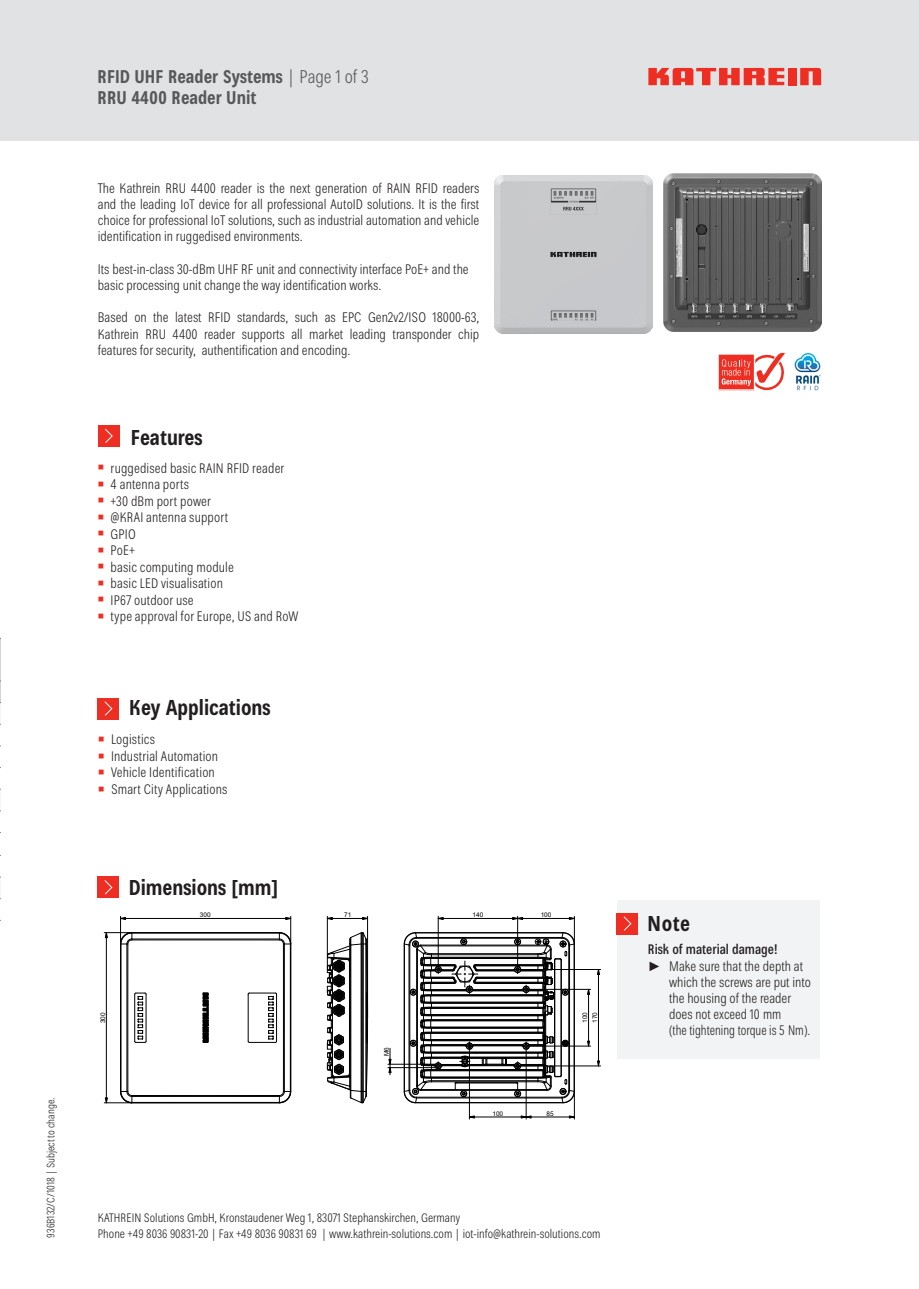
<style>
.page{position:relative;width:919px;height:1289px;background:#fff}
.page>*{position:absolute;margin:0;border:0;box-sizing:border-box;transform-origin:0 0}
._02_Subheadline_BCon{font:700 condensed 21px "Kathrein 77";color:#231f20}
.t1{font:700 condensed 18px/21px "Kathrein 77";color:#57585a}
.hk_Stand_9Pkt_Helv_F{font:300 condensed 13.5px/16.2px "Kathrein 47";color:#231f20;text-align:justify}
.hk_Stand_9Pkt_K{font:500 condensed 13.5px "Kathrein 67";color:#231f20}
.t2{font:300 condensed 12px/16.2px "Kathrein 47";color:#231f20}
.t3{font:300 condensed 10.5px "Kathrein 47";color:#231f20}
.t4{font:6.45px/9.9px "Arial";color:#000}
.s1{font-family:"Kathrein 47";font-weight:300}
.s2{font-family:"Arial";font-weight:700;font-stretch:normal;font-size:18px;color:#ee2e22}
.s3{font-family:"Arial";font-weight:400;font-stretch:normal}
</style>
<div class="page">
<div style="left:0;top:0;width:918px;height:140px;background:#e1e2e4"></div>
<div style="left:787px;top:68px;width:9px;height:17px;background:#ee2e22"></div>
<svg style="left:800px;top:68px;width:21px;height:17px"></svg>
<svg style="left:648px;top:68px;width:136px;height:17px"></svg>
<div style="left:98px;top:698px;width:21px;height:21px;background:#ee2e22"></div>
<svg style="left:104px;top:701px;width:9px;height:15px"></svg>
<div style="left:98px;top:425px;width:21px;height:21px;background:#ee2e22"></div>
<svg style="left:105px;top:428px;width:8px;height:15px"></svg>
<img style="left:494px;top:175px;width:158px;height:158px">
<img style="left:663px;top:174px;width:158px;height:158px">
<img style="left:794px;top:353px;width:26px;height:37px">
<svg style="left:718px;top:353px;width:66px;height:38px"></svg>
<div style="left:98px;top:876px;width:21px;height:21px;background:#ee2e22"></div>
<svg style="left:104px;top:880px;width:9px;height:15px"></svg>
<svg style="left:326px;top:916px;width:7px;height:4px"></svg>
<svg style="left:586px;top:988px;width:4px;height:7px"></svg>
<svg style="left:202px;top:992px;width:7px;height:51px"></svg>
<hr style="left:120px;top:944px;width:1px;height:147px;background:#000">
<hr style="left:121px;top:944px;width:1px;height:147px;background:#000">
<hr style="left:132px;top:1102px;width:147px;height:1px;background:#000">
<hr style="left:290px;top:944px;width:1px;height:147px;background:#000">
<hr style="left:132px;top:932px;width:147px;height:1px;background:#000">
<svg style="left:134px;top:992px;width:13px;height:51px"></svg>
<svg style="left:247px;top:992px;width:30px;height:51px"></svg>
<hr style="left:132px;top:938px;width:147px;height:1px;background:#000">
<hr style="left:284px;top:944px;width:1px;height:147px;background:#000">
<hr style="left:132px;top:1096px;width:147px;height:1px;background:#000">
<hr style="left:132px;top:939px;width:147px;height:1px;background:#000">
<hr style="left:283px;top:944px;width:1px;height:147px;background:#000">
<svg style="left:278px;top:1090px;width:13px;height:13px"></svg>
<hr style="left:132px;top:1095px;width:147px;height:1px;background:#000">
<hr style="left:127px;top:944px;width:1px;height:147px;background:#000">
<hr style="left:106px;top:932px;width:1px;height:170px;background:#000">
<svg style="left:104px;top:1090px;width:29px;height:13px"></svg>
<svg style="left:278px;top:916px;width:13px;height:28px"></svg>
<svg style="left:104px;top:916px;width:29px;height:28px"></svg>
<hr style="left:120px;top:918px;width:171px;height:1px;background:#000">
<hr style="left:327px;top:916px;width:1px;height:50px;background:#000">
<hr style="left:367px;top:916px;width:1px;height:101px;background:#000">
<hr style="left:327px;top:918px;width:40px;height:1px;background:#000">
<svg style="left:388px;top:1048px;width:4px;height:26px"></svg>
<hr style="left:388px;top:1067px;width:50px;height:1px;background:#000">
<hr style="left:522px;top:1065px;width:78px;height:1px;background:#000">
<hr style="left:388px;top:1063px;width:50px;height:1px;background:#000">
<hr style="left:530px;top:1045px;width:60px;height:1px;background:#000">
<hr style="left:530px;top:989px;width:60px;height:1px;background:#000">
<hr style="left:522px;top:969px;width:78px;height:1px;background:#000">
<hr style="left:588px;top:989px;width:1px;height:57px;background:#000">
<hr style="left:598px;top:969px;width:1px;height:96px;background:#000">
<svg style="left:327px;top:931px;width:41px;height:172px"></svg>
<svg style="left:403px;top:916px;width:172px;height:203px"></svg>
<div style="left:617px;top:900px;width:202px;height:158px;background:#f2f3f4"></div>
<div style="left:617px;top:913px;width:21px;height:21px;background:#ee2e22"></div>
<svg style="left:623px;top:916px;width:9px;height:15px"></svg>
<hr style="left:0;top:638px;width:1px;height:43px;background:#d1d2d4">
<svg style="left:0;top:680px;width:1px;height:45px"></svg>
<p class="t3" style="left:43px;top:1237px;width:142px;rotate:-90deg">936B132/C/1018 | Subject to change.</p>
<h2 class="t1" style="left:98px;top:66px;width:272px">RFID UHF Reader Systems <span class="s1">| Page 1 of 3<br></span>RRU 4400 Reader Unit</h2>
<p class="hk_Stand_9Pkt_Helv_F" style="left:98px;top:180px;width:383px">The Kathrein RRU 4400 reader is the next generation of RAIN RFID readers and the leading IoT device for all professional AutoID solutions. It is the first choice for professional IoT solutions, such as industrial automation and vehicle identification in ruggedised environments.</p>
<p class="hk_Stand_9Pkt_Helv_F" style="left:98px;top:261px;width:372px">Its best-in-class 30-dBm UHF RF unit and connectivity interface PoE+ and the</p>
<p class="hk_Stand_9Pkt_Helv_F" style="left:98px;top:277px;width:285px">basic processing unit change the way identification works.</p>
<p class="hk_Stand_9Pkt_Helv_F" style="left:98px;top:310px;width:383px">Based on the latest RFID standards, such as EPC Gen2v2/ISO 18000-63, Kathrein RRU 4400 reader supports all market leading transponder chip features for security, authentification and encoding.</p>
<p class="_02_Subheadline_BCon" style="left:131px;top:423px;width:73px">Features</p>
<p class="hk_Stand_9Pkt_Helv_F" style="left:98px;top:460px;width:188px"><span class="s2">▪</span> ruggedised basic RAIN RFID reader</p>
<p class="hk_Stand_9Pkt_Helv_F" style="left:98px;top:476px;width:93px"><span class="s2">▪</span> 4 antenna ports</p>
<p class="hk_Stand_9Pkt_Helv_F" style="left:98px;top:493px;width:115px"><span class="s2">▪</span> +30 dBm port power</p>
<p class="hk_Stand_9Pkt_Helv_F" style="left:98px;top:509px;width:132px"><span class="s2">▪</span> @KRAI antenna support</p>
<p class="hk_Stand_9Pkt_Helv_F" style="left:98px;top:526px;width:39px"><span class="s2">▪</span> GPIO</p>
<p class="hk_Stand_9Pkt_Helv_F" style="left:98px;top:542px;width:39px"><span class="s2">▪</span> PoE+</p>
<p class="hk_Stand_9Pkt_Helv_F" style="left:98px;top:559px;width:137px"><span class="s2">▪</span> basic computing module</p>
<p class="hk_Stand_9Pkt_Helv_F" style="left:98px;top:575px;width:127px"><span class="s2">▪</span> basic LED visualisation</p>
<p class="hk_Stand_9Pkt_Helv_F" style="left:98px;top:592px;width:97px"><span class="s2">▪</span> IP67 outdoor use</p>
<p class="hk_Stand_9Pkt_Helv_F" style="left:98px;top:608px;width:202px"><span class="s2">▪</span> type approval for Europe, US and RoW</p>
<p class="_02_Subheadline_BCon" style="left:129px;top:693px;width:143px">Key Applications</p>
<p class="hk_Stand_9Pkt_Helv_F" style="left:98px;top:731px;width:58px"><span class="s2">▪</span> Logistics</p>
<p class="hk_Stand_9Pkt_Helv_F" style="left:98px;top:748px;width:121px"><span class="s2">▪</span> Industrial Automation</p>
<p class="hk_Stand_9Pkt_Helv_F" style="left:98px;top:764px;width:118px"><span class="s2">▪</span> Vehicle Identification</p>
<p class="hk_Stand_9Pkt_Helv_F" style="left:98px;top:781px;width:131px"><span class="s2">▪</span> Smart City Applications</p>
<p class="_02_Subheadline_BCon" style="left:129px;top:873px;width:151px">Dimensions [mm]</p>
<p class="t4" style="left:200px;top:910px;width:12px">300</p>
<p class="t4" style="left:98px;top:1023px;width:12px;rotate:-90deg">300</p>
<p class="t4" style="left:344px;top:910px;width:9px">71</p>
<p class="t4" style="left:472px;top:910px;width:12px">140</p>
<p class="t4" style="left:540px;top:910px;width:12px">100</p>
<p class="t4" style="left:381px;top:1056px;width:10px;rotate:-90deg">M6</p>
<p class="t4" style="left:580px;top:1023px;width:12px;rotate:-90deg">100<br>170</p>
<p class="t4" style="left:492px;top:1108px;width:12px">100</p>
<p class="t4" style="left:546px;top:1108px;width:9px">85</p>
<p class="t2" style="left:98px;top:1209px;width:504px">KATHREIN Solutions GmbH, Kronstaudener Weg 1, 83071 Stephanskirchen, Germany<br>Phone +49 8036 90831-20 | Fax +49 8036 90831 69 | www.kathrein-solutions.com | iot-info@kathrein-solutions.com</p>
<p class="_02_Subheadline_BCon" style="left:647px;top:909px;width:44px">Note</p>
<p class="hk_Stand_9Pkt_K" style="left:647px;top:940px;width:131px">Risk of material damage!</p>
<p class="hk_Stand_9Pkt_Helv_F" style="left:669px;top:957px;width:143px;text-align:left;text-indent:-21px"><span class="s3">►</span> Make sure that the depth at which the screws are put into the housing of the reader does not exceed 10 mm<br>(the tightening torque is 5 Nm).</p>
</div>
